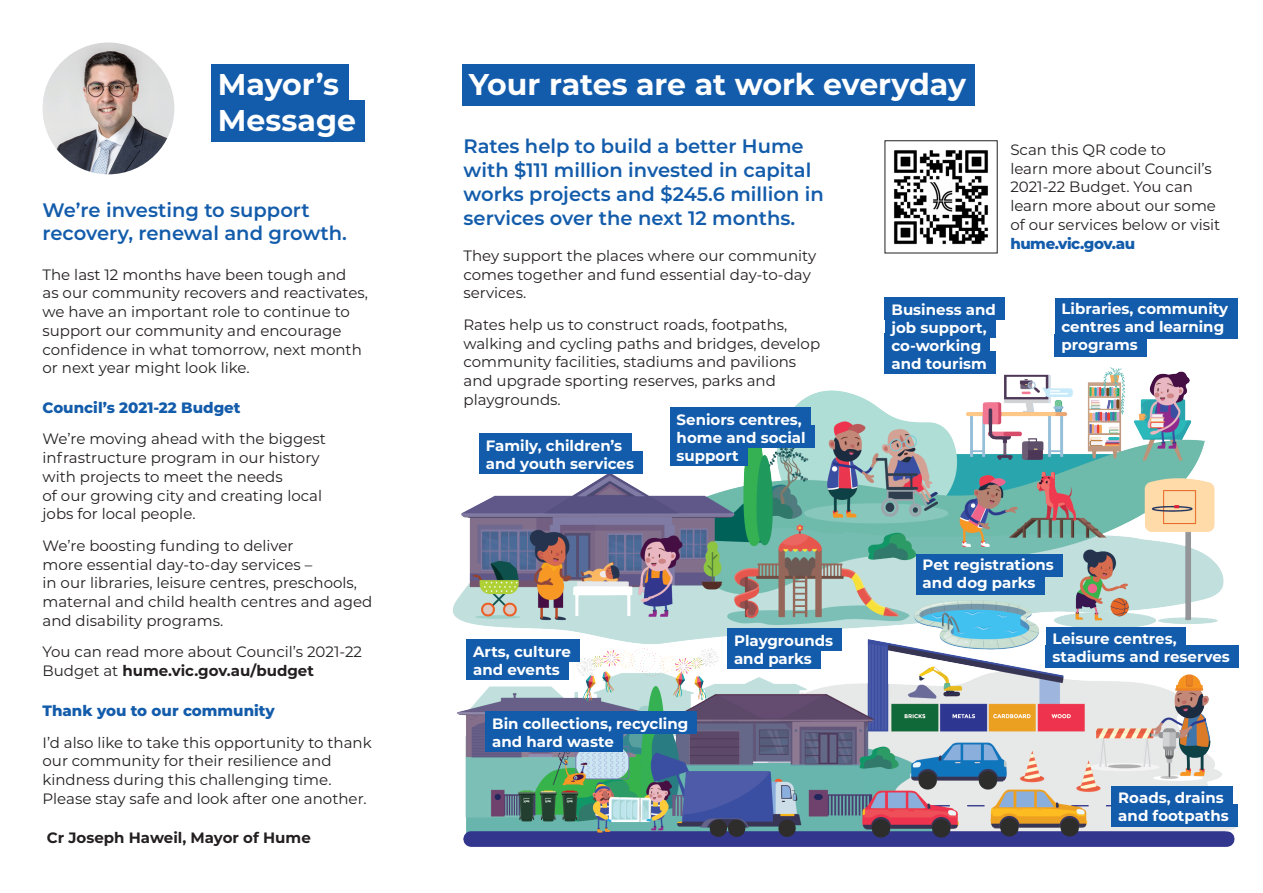
<style>
.page{position:relative;width:1263px;height:893px;background:#fff}
.page>*{position:absolute;margin:0;border:0;box-sizing:border-box;transform-origin:0 0}
.t1{font:700 30px "Montserrat";color:#fff}
.t2{font:600 19.5px/24px "Montserrat";color:#135cab}
.t3{font:15px/18.8px "Montserrat";color:#231f20}
.t4{font:700 15px/18px "Montserrat";color:#fff}
.t5{font:800 15px "Montserrat";color:#135cab}
.t6{font:700 15px "Montserrat";color:#231f20}
.s1{font-weight:700}
.s2{font-weight:800;color:#135cab}
</style>
<div class="page">
<img style="left:453px;top:105px;width:785px;height:742px">
<img style="left:43px;top:43px;width:131px;height:131px;border-radius:66px">
<div style="left:211px;top:64px;width:137px;height:41px;background:#135cab"></div>
<div style="left:211px;top:100px;width:154px;height:41px;background:#135cab"></div>
<div style="left:462px;top:64px;width:513px;height:41px;background:#135cab"></div>
<div style="left:1055px;top:298px;width:182px;height:40px;background:#135cab"></div>
<div style="left:1055px;top:334px;width:92px;height:22px;background:#135cab"></div>
<div style="left:670px;top:407px;width:141px;height:23px;background:#135cab"></div>
<div style="left:670px;top:425px;width:145px;height:23px;background:#135cab"></div>
<div style="left:670px;top:443px;width:78px;height:23px;background:#135cab"></div>
<div style="left:479px;top:433px;width:152px;height:23px;background:#135cab"></div>
<div style="left:479px;top:451px;width:164px;height:23px;background:#135cab"></div>
<div style="left:916px;top:554px;width:147px;height:22px;background:#135cab"></div>
<div style="left:916px;top:572px;width:128px;height:22px;background:#135cab"></div>
<div style="left:727px;top:628px;width:115px;height:23px;background:#135cab"></div>
<div style="left:727px;top:646px;width:94px;height:23px;background:#135cab"></div>
<div style="left:1111px;top:786px;width:122px;height:23px;background:#135cab"></div>
<div style="left:1111px;top:804px;width:127px;height:23px;background:#135cab"></div>
<div style="left:485px;top:711px;width:212px;height:23px;background:#135cab"></div>
<div style="left:485px;top:729px;width:138px;height:23px;background:#135cab"></div>
<img style="left:886px;top:142px;width:110px;height:109px">
<div style="left:466px;top:639px;width:114px;height:23px;background:#135cab"></div>
<div style="left:466px;top:657px;width:103px;height:23px;background:#135cab"></div>
<div style="left:885px;top:297px;width:120px;height:23px;background:#135cab"></div>
<div style="left:885px;top:315px;width:111px;height:23px;background:#135cab"></div>
<div style="left:885px;top:333px;width:105px;height:23px;background:#135cab"></div>
<div style="left:885px;top:351px;width:111px;height:23px;background:#135cab"></div>
<div style="left:1046px;top:627px;width:139px;height:23px;background:#135cab"></div>
<div style="left:1046px;top:645px;width:193px;height:23px;background:#135cab"></div>
<p class="t1" style="left:218px;top:62px;width:123px">Mayor’s</p>
<p class="t1" style="left:218px;top:98px;width:140px">Message</p>
<p class="t2" style="left:43px;top:198px;width:306px;line-height:22.5px">We’re investing to support recovery, renewal and growth.</p>
<p class="t3" style="left:43px;top:264px;width:327px">The last 12 months have been tough and<br>as our community recovers and reactivates, we have an important role to continue to support our community and encourage confidence in what tomorrow, next month or next year might look like.</p>
<p class="t5" style="left:43px;top:396px;width:200px">Council’s 2021-22 Budget</p>
<p class="t3" style="left:43px;top:429px;width:285px">We’re moving ahead with the biggest infrastructure program in our history with projects to meet the needs<br>of our growing city and creating local jobs for local people.</p>
<p class="t3" style="left:43px;top:535px;width:331px">We’re boosting funding to deliver<br>more essential day-to-day services –<br>in our libraries, leisure centres, preschools, maternal and child health centres and aged and disability programs.</p>
<p class="t3" style="left:43px;top:642px;width:321px">You can read more about Council’s 2021-22<br>Budget at <span class="s1">hume.vic.gov.au/budget</span></p>
<p class="t5" style="left:43px;top:700px;width:234px">Thank you to our community</p>
<p class="t3" style="left:43px;top:732px;width:331px">I’d also like to take this opportunity to thank our community for their resilience and kindness during this challenging time.<br>Please stay safe and look after one another.</p>
<p class="t6" style="left:47px;top:827px;width:266px">Cr Joseph Haweil, Mayor of Hume</p>
<p class="t1" style="left:469px;top:62px;width:499px">Your rates are at work everyday</p>
<p class="t2" style="left:463px;top:133px;width:362px">Rates help to build a better Hume with $111 million invested in capital works projects and $245.6 million in services over the next 12 months.</p>
<p class="t3" style="left:463px;top:246px;width:354px">They support the places where our community comes together and fund essential day-to-day services.</p>
<p class="t3" style="left:463px;top:315px;width:358px">Rates help us to construct roads, footpaths, walking and cycling paths and bridges, develop community facilities, stadiums and pavilions and upgrade sporting reserves, parks and playgrounds.</p>
<p class="t4" style="left:486px;top:435px;width:138px">Family, children’s</p>
<p class="t4" style="left:486px;top:453px;width:150px">and youth services</p>
<p class="t4" style="left:677px;top:410px;width:127px">Seniors centres,</p>
<p class="t4" style="left:677px;top:428px;width:131px">home and social</p>
<p class="t4" style="left:677px;top:446px;width:64px">support</p>
<p class="t4" style="left:891px;top:300px;width:106px">Business and</p>
<p class="t4" style="left:891px;top:318px;width:97px">job support,</p>
<p class="t4" style="left:891px;top:336px;width:91px">co-working</p>
<p class="t4" style="left:891px;top:354px;width:97px">and tourism</p>
<p class="t3" style="left:1010px;top:140px;width:211px">Scan this QR code to<br>learn more about Council’s<br>2021-22 Budget. You can learn more about our some of our services below or visit <span class="s2">hume.vic.gov.au</span></p>
<p class="t4" style="left:1061px;top:299px;width:168px">Libraries, community centres and learning</p>
<p class="t4" style="left:1061px;top:335px;width:78px">programs</p>
<p class="t4" style="left:473px;top:641px;width:99px">Arts, culture</p>
<p class="t4" style="left:473px;top:659px;width:88px">and events</p>
<p class="t4" style="left:492px;top:714px;width:198px">Bin collections, recycling</p>
<p class="t4" style="left:492px;top:732px;width:123px">and hard waste</p>
<p class="t4" style="left:734px;top:631px;width:101px">Playgrounds</p>
<p class="t4" style="left:734px;top:649px;width:79px">and parks</p>
<p class="t4" style="left:923px;top:555px;width:133px">Pet registrations</p>
<p class="t4" style="left:923px;top:573px;width:114px">and dog parks</p>
<p class="t4" style="left:1052px;top:629px;width:126px">Leisure centres,</p>
<p class="t4" style="left:1052px;top:647px;width:179px">stadiums and reserves</p>
<p class="t4" style="left:1118px;top:788px;width:107px">Roads, drains</p>
<p class="t4" style="left:1118px;top:806px;width:112px">and footpaths</p>
</div>
